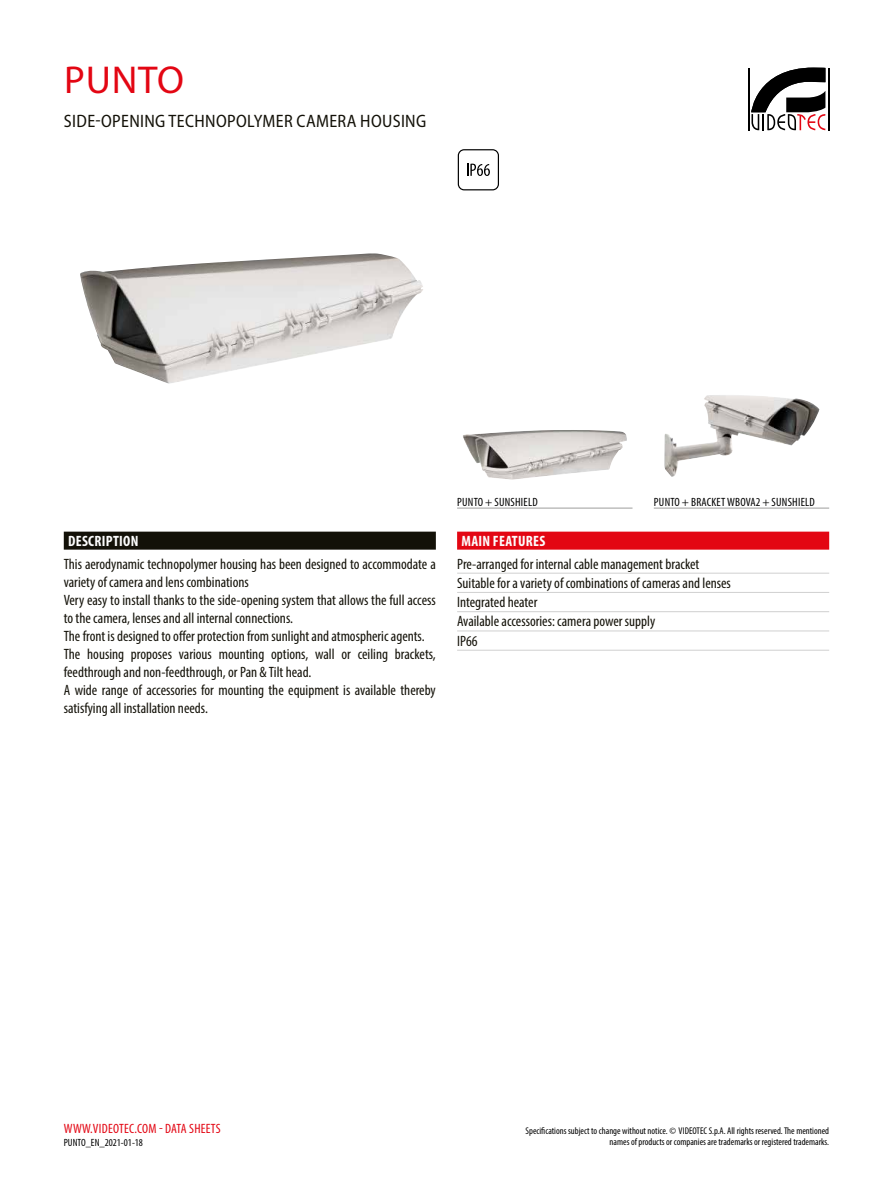
<style>
.page{position:relative;width:893px;height:1191px;background:#fff}
.page>*{position:absolute;margin:0;border:0;box-sizing:border-box;transform-origin:0 0}
.t1{font:39px "Myriad Pro";letter-spacing:.02em;color:#e30613}
.t2{font:semi-condensed 18px "Myriad Pro";letter-spacing:.02em;color:#131108}
.t3{font:condensed 15px/18px "Myriad Pro";color:#131108}
.t4{font:700 condensed 15px "Myriad Pro";letter-spacing:.02em;color:#fdfdfd}
.t5{font:condensed 13.5px "Myriad Pro";letter-spacing:.02em;color:#e30613}
.t6{font:condensed 12px "Myriad Pro";letter-spacing:.02em;color:#000}
.t7{font:condensed 10.5px "Myriad Pro";color:#000}
.t8{font:condensed 9.75px/11.7px "Myriad Pro";color:#000;text-align:right}
</style>
<div class="page">
<hr style="left:748px;top:68px;width:2px;height:62px;background:#000">
<hr style="left:828px;top:68px;width:1px;height:62px;background:#000">
<svg style="left:751px;top:68px;width:74px;height:62px"></svg>
<img style="left:80px;top:253px;width:343px;height:131px">
<svg style="left:458px;top:149px;width:41px;height:41px"></svg>
<img style="left:463px;top:430px;width:164px;height:50px">
<hr style="left:457px;top:508px;width:175px;height:1px;background:#9d9d9c">
<img style="left:664px;top:395px;width:155px;height:82px">
<hr style="left:654px;top:508px;width:175px;height:1px;background:#9d9d9c">
<div style="left:64px;top:531px;width:372px;height:18px;background:#131108"></div>
<div style="left:457px;top:531px;width:372px;height:18px;background:#e30613"></div>
<hr style="left:457px;top:573px;width:372px;height:1px;background:#d0d0d0">
<hr style="left:457px;top:592px;width:372px;height:1px;background:#d0d0d0">
<hr style="left:457px;top:611px;width:372px;height:1px;background:#d0d0d0">
<hr style="left:457px;top:630px;width:372px;height:1px;background:#d0d0d0">
<hr style="left:457px;top:650px;width:372px;height:1px;background:#d0d0d0">
<h1 class="t1" style="left:64px;top:56px;width:121px">PUNTO</h1>
<p class="t2" style="left:64px;top:111px;width:364px">SIDE-OPENING TECHNOPOLYMER CAMERA HOUSING</p>
<p class="t4" style="left:68px;top:531px;width:72px">DESCRIPTION</p>
<p class="t3" style="left:64px;top:555px;width:374px">This aerodynamic technopolymer housing has been designed to accommodate a variety of camera and lens combinations<br>Very easy to install thanks to the side-opening system that allows the full access to the camera, lenses and all internal connections.<br>The front is designed to offer protection from sunlight and atmospheric agents.<br>The housing proposes various mounting options, wall or ceiling brackets, feedthrough and non-feedthrough, or Pan &amp; Tilt head.<br>A wide range of accessories for mounting the equipment is available thereby satisfying all installation needs.</p>
<p class="t6" style="left:457px;top:494px;width:82px">PUNTO + SUNSHIELD</p>
<p class="t6" style="left:654px;top:494px;width:163px">PUNTO + BRACKET WBOVA2 + SUNSHIELD</p>
<p class="t4" style="left:461px;top:531px;width:85px">MAIN FEATURES</p>
<p class="t3" style="left:457px;top:554px;width:275px;line-height:19.2px">Pre-arranged for internal cable management bracket Suitable for a variety of combinations of cameras and lenses Integrated heater<br>Available accessories: camera power supply<br>IP66</p>
<p class="t5" style="left:64px;top:1120px;width:158px">WWW.VIDEOTEC.COM - DATA SHEETS</p>
<p class="t7" style="left:64px;top:1135px;width:81px">PUNTO_EN_2021-01-18</p>
<p class="t8" style="left:526px;top:1124px;width:305px">Specifications subject to change without notice. © VIDEOTEC S.p.A. All rights reserved. The mentioned names of products or companies are trademarks or registered trademarks.</p>
</div>
